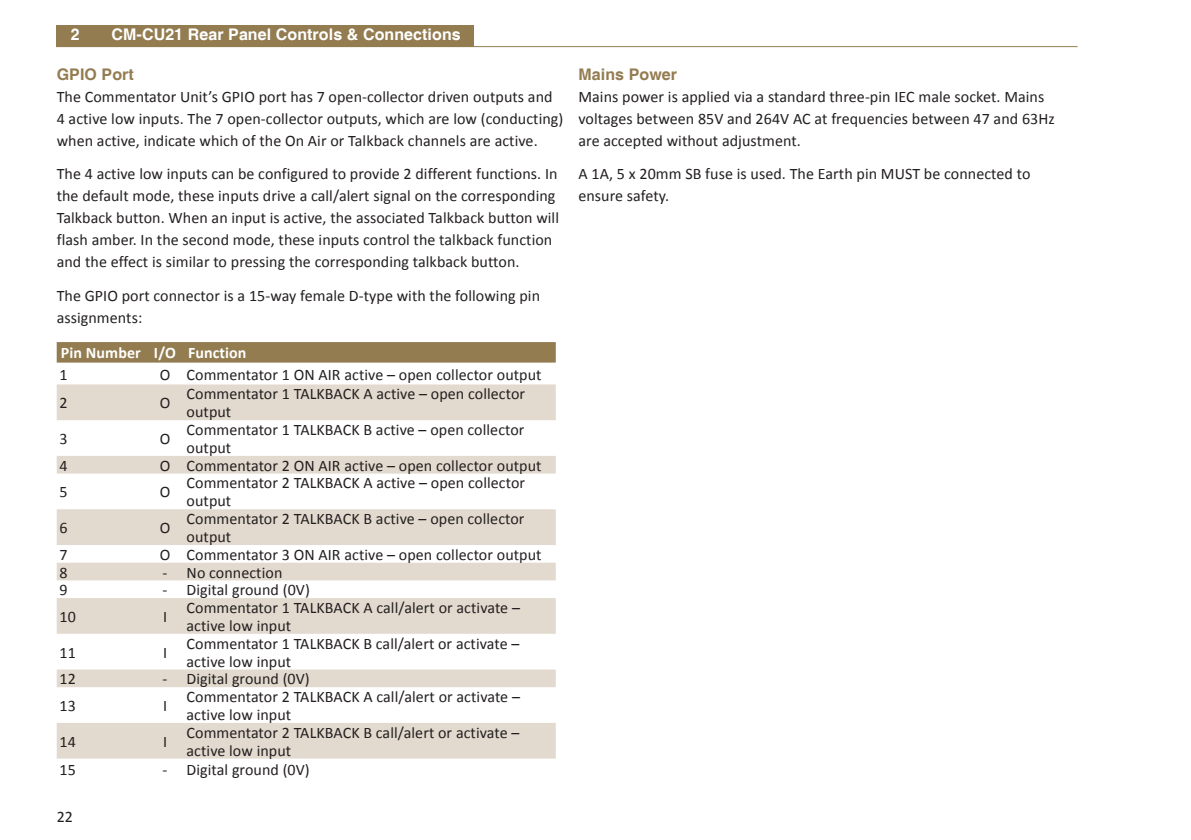
<style>
.page{position:relative;width:1191px;height:840px;background:#fff}
.page>*{position:absolute;margin:0;border:0;box-sizing:border-box;transform-origin:0 0}
.t1{font:16px/22px "Calibri";letter-spacing:.005em;color:#231f20}
.t2{font:700 16px "Helvetica";letter-spacing:.005em;color:#fff}
.t3{font:700 16px "Calibri";letter-spacing:.005em;color:#fff}
.t4{font:700 16px "Helvetica";letter-spacing:.005em;color:#937c50}
</style>
<div class="page">
<div style="left:57px;top:25px;width:417px;height:22px;background:#937c50"></div>
<hr style="left:57px;top:46px;width:1020px;height:1px;background:#937c50">
<div style="left:57px;top:342px;width:499px;height:20px;background:#937c50"></div>
<svg style="left:57px;top:384px;width:499px;height:374px;fill:#e2dace"></svg>
<p class="t2" style="left:71px;top:26px;width:10px">2</p>
<p class="t2" style="left:112px;top:26px;width:351px">CM-CU21 Rear Panel Controls &amp; Connections</p>
<p class="t4" style="left:57px;top:65px;width:79px">GPIO Port</p>
<p class="t1" style="left:57px;top:87px;width:508px">The Commentator Unit’s GPIO port has 7 open-collector driven outputs and<br>4 active low inputs. The 7 open-collector outputs, which are low (conducting) when active, indicate which of the On Air or Talkback channels are active.</p>
<p class="t1" style="left:57px;top:164px;width:504px">The 4 active low inputs can be configured to provide 2 different functions. In the default mode, these inputs drive a call/alert signal on the corresponding Talkback button. When an input is active, the associated Talkback button will flash amber. In the second mode, these inputs control the talkback function and the effect is similar to pressing the corresponding talkback button.</p>
<p class="t1" style="left:57px;top:285px;width:485px">The GPIO port connector is a 15-way female D-type with the following pin assignments:</p>
<p class="t3" style="left:61px;top:346px;width:187px">Pin Number I/O Function</p>
<p class="t1" style="left:60px;top:364px;width:10px">1</p>
<p class="t1" style="left:160px;top:364px;width:383px">O Commentator 1 ON AIR active – open collector output</p>
<p class="t1" style="left:60px;top:393px;width:10px">2</p>
<p class="t1" style="left:160px;top:393px;width:12px">O</p>
<p class="t1" style="left:187px;top:386px;width:340px;line-height:18px">Commentator 1 TALKBACK A active – open collector output</p>
<p class="t1" style="left:60px;top:429px;width:10px">3</p>
<p class="t1" style="left:160px;top:429px;width:12px">O</p>
<p class="t1" style="left:187px;top:422px;width:339px;line-height:18px">Commentator 1 TALKBACK B active – open collector output</p>
<p class="t1" style="left:60px;top:455px;width:10px">4</p>
<p class="t1" style="left:160px;top:455px;width:383px">O Commentator 2 ON AIR active – open collector output</p>
<p class="t1" style="left:60px;top:482px;width:10px">5</p>
<p class="t1" style="left:160px;top:482px;width:12px">O</p>
<p class="t1" style="left:187px;top:475px;width:340px;line-height:18px">Commentator 2 TALKBACK A active – open collector output</p>
<p class="t1" style="left:60px;top:518px;width:10px">6</p>
<p class="t1" style="left:160px;top:518px;width:12px">O</p>
<p class="t1" style="left:187px;top:511px;width:339px;line-height:18px">Commentator 2 TALKBACK B active – open collector output</p>
<p class="t1" style="left:60px;top:544px;width:10px">7</p>
<p class="t1" style="left:160px;top:544px;width:383px">O Commentator 3 ON AIR active – open collector output</p>
<p class="t1" style="left:60px;top:562px;width:10px">8</p>
<p class="t1" style="left:163px;top:562px;width:121px">- No connection</p>
<p class="t1" style="left:60px;top:580px;width:10px">9</p>
<p class="t1" style="left:163px;top:580px;width:149px">- Digital ground (0V)</p>
<p class="t1" style="left:60px;top:606px;width:18px">10</p>
<p class="t1" style="left:163px;top:606px;width:6px">I</p>
<p class="t1" style="left:187px;top:599px;width:335px;line-height:18px">Commentator 1 TALKBACK A call/alert or activate – active low input</p>
<p class="t1" style="left:60px;top:642px;width:18px">11</p>
<p class="t1" style="left:163px;top:642px;width:6px">I</p>
<p class="t1" style="left:187px;top:635px;width:334px;line-height:18px">Commentator 1 TALKBACK B call/alert or activate – active low input</p>
<p class="t1" style="left:60px;top:669px;width:18px">12</p>
<p class="t1" style="left:163px;top:669px;width:149px">- Digital ground (0V)</p>
<p class="t1" style="left:60px;top:695px;width:18px">13</p>
<p class="t1" style="left:163px;top:695px;width:6px">I</p>
<p class="t1" style="left:187px;top:688px;width:335px;line-height:18px">Commentator 2 TALKBACK A call/alert or activate – active low input</p>
<p class="t1" style="left:60px;top:731px;width:18px">14</p>
<p class="t1" style="left:163px;top:731px;width:6px">I</p>
<p class="t1" style="left:187px;top:724px;width:334px;line-height:18px">Commentator 2 TALKBACK B call/alert or activate – active low input</p>
<p class="t1" style="left:60px;top:759px;width:18px">15</p>
<p class="t1" style="left:163px;top:759px;width:149px">- Digital ground (0V)</p>
<p class="t1" style="left:57px;top:806px;width:18px">22</p>
<p class="t4" style="left:578px;top:65px;width:100px">Mains Power</p>
<p class="t1" style="left:578px;top:87px;width:478px">Mains power is applied via a standard three-pin IEC male socket. Mains voltages between 85V and 264V AC at frequencies between 47 and 63Hz are accepted without adjustment.</p>
<p class="t1" style="left:578px;top:164px;width:453px">A 1A, 5 x 20mm SB fuse is used. The Earth pin MUST be connected to ensure safety.</p>
</div>
